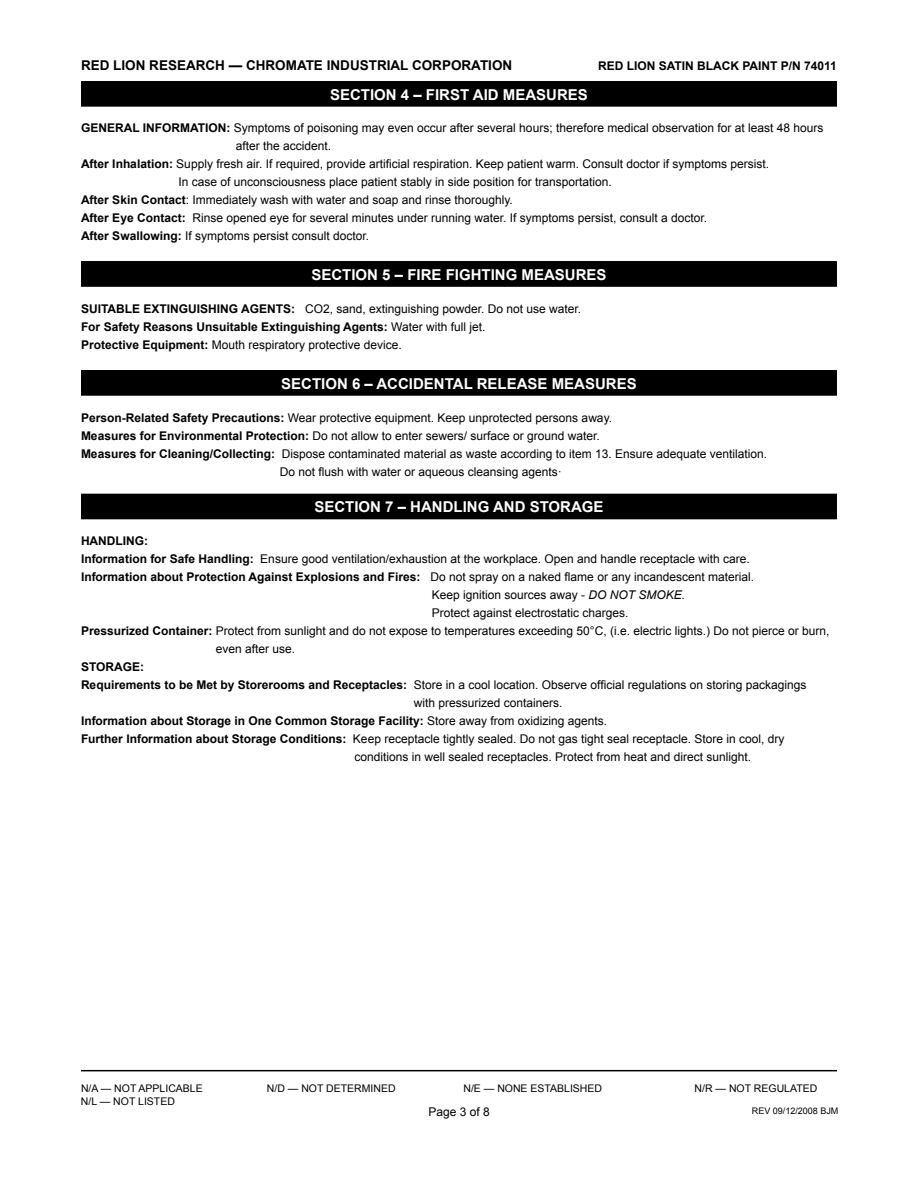
<style>
.page{position:relative;width:918px;height:1188px;background:#fff}
.page>*{position:absolute;margin:0;border:0;box-sizing:border-box;transform-origin:0 0}
.t1{font:700 15px "Arial";color:#fff}
.t2{font:700 13.5px "Arial";color:#000}
.t3{font:12px "Arial";color:#000}
.t4{font:700 12px/18px "Arial";color:#000}
.t5{font:10.5px "Arial";color:#000}
.t6{font:9px "Arial";color:#000}
.s1{font-weight:700}
.s2{font-weight:400}
.s3{font-style:italic}
</style>
<div class="page">
<hr style="left:81px;top:1070px;width:756px;height:1px;background:#000">
<div style="left:82px;top:82px;width:754px;height:24px;background:#000"></div>
<div style="left:81px;top:81px;width:756px;height:26px;border:2px solid #000"></div>
<div style="left:82px;top:262px;width:754px;height:24px;background:#000"></div>
<div style="left:81px;top:261px;width:756px;height:26px;border:2px solid #000"></div>
<div style="left:82px;top:371px;width:754px;height:24px;background:#000"></div>
<div style="left:81px;top:370px;width:756px;height:26px;border:2px solid #000"></div>
<div style="left:82px;top:494px;width:754px;height:25px;background:#000"></div>
<p class="t2" style="left:81px;top:56px;width:41px">RE D LION</p>
<p class="t2" style="left:149px;top:56px;width:11px">RESEAR</p>
<p class="t2" style="left:206px;top:56px;width:61px">CH — CHROMATE</p>
<p class="t2" style="left:327px;top:56px;width:33px">INDUSTRIAL</p>
<p class="t2" style="left:412px;top:56px;width:19px">CORPORATION</p>
<p class="t4" style="left:598px;top:57px;width:37px">RE D LION</p>
<p class="t4" style="left:659px;top:57px;width:8px">SATIN</p>
<p class="t4" style="left:697px;top:57px;width:54px">BLACK PAINT</p>
<p class="t4" style="left:781px;top:57px;width:58px">P/N 74011</p>
<p class="t1" style="left:330px;top:84px;width:41px">SECTION</p>
<p class="t1" style="left:401px;top:84px;width:44px">4 – FIRST</p>
<p class="t1" style="left:473px;top:84px;width:42px">AI D MEASURES</p>
<p class="t3" style="left:81px;top:120px;width:744px"><span class="s1">General information:</span> Symptoms of poisoning may even occur after several hours; therefore medical observation for at least 48 hours</p>
<p class="t3" style="left:236px;top:138px;width:97px">after the accident.</p>
<p class="t3" style="left:81px;top:156px;width:690px"><span class="s1">After Inhalation:</span> Supply fresh air. If required, provide artificial respiration. Keep patient warm. Consult doctor if symptoms persist.</p>
<p class="t3" style="left:178px;top:174px;width:435px">In case of unconsciousness place patient stably in side position for transportation.</p>
<p class="t3" style="left:81px;top:192px;width:433px"><span class="s1">After Skin Contact</span>: Immediately wash with water and soap and rinse thoroughly.</p>
<p class="t3" style="left:81px;top:210px;width:628px"><span class="s1">After Eye Contact:</span> Rinse opened eye for several minutes under running water. If symptoms persist, consult a doctor.</p>
<p class="t3" style="left:81px;top:228px;width:290px"><span class="s1">After Swallowing:</span> If symptoms persist consult doctor.</p>
<p class="t1" style="left:311px;top:265px;width:41px">SECTION</p>
<p class="t1" style="left:382px;top:265px;width:43px">5 – FIRE</p>
<p class="t1" style="left:446px;top:265px;width:19px">FIGHTING</p>
<p class="t1" style="left:522px;top:265px;width:12px">MEASURES</p>
<p class="t4" style="left:81px;top:300px;width:502px">Suitable extinguishing agents: <span class="s2">CO2, sand, extinguishing powder. Do not use water.<br></span>For Safety Reasons Unsuitable Extinguishing Agents: <span class="s2">Water with full jet.<br></span>Protective Equipment: <span class="s2">Mouth respiratory protective device.</span></p>
<p class="t1" style="left:281px;top:373px;width:21px">SECT</p>
<p class="t1" style="left:321px;top:373px;width:167px">ION 6 – ACCIDENTAL RELE</p>
<p class="t1" style="left:517px;top:373px;width:122px">ASE MEASURES</p>
<p class="t3" style="left:81px;top:410px;width:533px"><span class="s1">Person-Related Safety Precautions:</span> Wear protective equipment. Keep unprotected persons away.</p>
<p class="t3" style="left:81px;top:428px;width:520px"><span class="s1">Measures for Environmental Protection:</span> Do not allow to enter sewers/ surface or ground water.</p>
<p class="t3" style="left:81px;top:446px;width:688px"><span class="s1">Measures for Cleaning/Collecting:</span> Dispose contaminated material as waste according to item 13. Ensure adequate ventilation.</p>
<p class="t3" style="left:280px;top:464px;width:284px">Do not flush with water or aqueous cleansing agents·</p>
<p class="t1" style="left:314px;top:497px;width:41px">SECTION</p>
<p class="t1" style="left:385px;top:497px;width:37px">7 – HAN</p>
<p class="t1" style="left:443px;top:497px;width:21px">DLING</p>
<p class="t1" style="left:493px;top:497px;width:49px">AN D STORAGE</p>
<p class="t4" style="left:81px;top:532px;width:69px">Handling:</p>
<p class="t3" style="left:81px;top:551px;width:670px"><span class="s1">Information for Safe Handling:</span> Ensure good ventilation/exhaustion at the workplace. Open and handle receptacle with care.</p>
<p class="t4" style="left:81px;top:568px;width:675px">Information about Protection Against Explosions and Fires: <span class="s2">Do not spray on a naked flame or any incandescent material.</span></p>
<p class="t3" style="left:432px;top:587px;width:255px">Keep ignition sources away - <span class="s3">DO NOT SMOKE.</span></p>
<p class="t3" style="left:432px;top:605px;width:198px">Protect against electrostatic charges.</p>
<p class="t3" style="left:81px;top:623px;width:750px"><span class="s1">Pressurized Container:</span> Protect from sunlight and do not expose to temperatures exceeding 50°C, (i.e. electric lights.) Do not pierce or burn,</p>
<p class="t3" style="left:216px;top:641px;width:81px">even after use.</p>
<p class="t4" style="left:81px;top:658px;width:65px">Storage:</p>
<p class="t3" style="left:81px;top:677px;width:727px"><span class="s1">Requirements to be Met by Storerooms and Receptacles:</span> Store in a cool location. Observe official regulations on storing packagings</p>
<p class="t3" style="left:414px;top:695px;width:150px">with pressurized containers.</p>
<p class="t4" style="left:81px;top:712px;width:528px">Information about Storage in One Common Storage Facility: <span class="s2">Store away from oxidizing agents.</span></p>
<p class="t3" style="left:81px;top:731px;width:705px"><span class="s1">Further Information about Storage Conditions:</span> Keep receptacle tightly sealed. Do not gas tight seal receptacle. Store in cool, dry</p>
<p class="t3" style="left:354px;top:749px;width:398px">conditions in well sealed receptacles. Protect from heat and direct sunlight.</p>
<p class="t5" style="left:81px;top:1082px;width:123px">N/A — NOT APPLICABLE</p>
<p class="t5" style="left:267px;top:1082px;width:130px">N/D — NOT DETERMINED</p>
<p class="t5" style="left:463px;top:1082px;width:140px">N/E — NONE ESTABLISHED</p>
<p class="t5" style="left:695px;top:1082px;width:124px">N/R — NOT REGULATED</p>
<p class="t5" style="left:81px;top:1094px;width:95px">N/L — NOT LISTED</p>
<p class="t6" style="left:752px;top:1105px;width:88px">REV 09/12/2008 BJM</p>
<p class="t3" style="left:428px;top:1104px;width:63px">Page 3 of 8</p>
</div>
